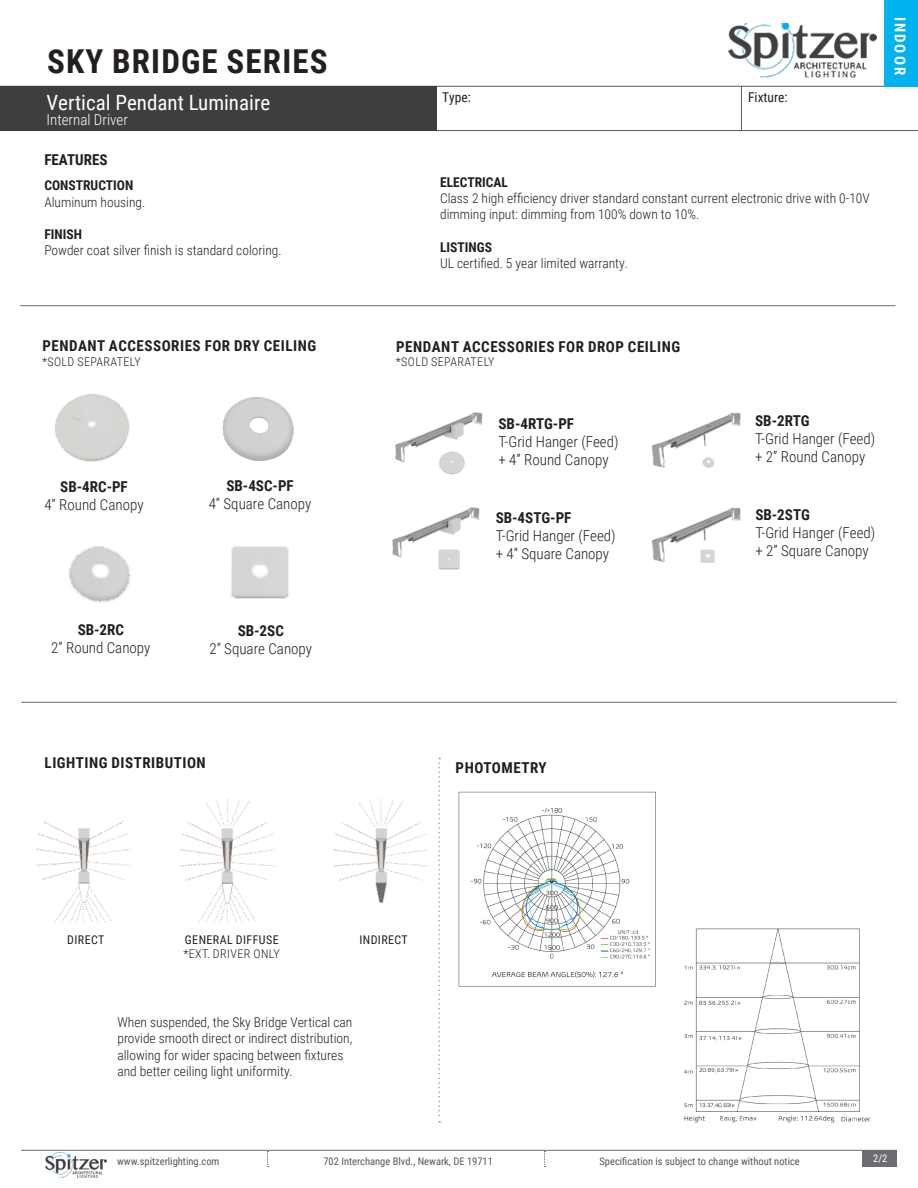
<style>
.page{position:relative;width:918px;height:1188px;background:#fff}
.page>*{position:absolute;margin:0;border:0;box-sizing:border-box;transform-origin:0 0}
.t1{font:700 33px "Roboto Condensed";letter-spacing:.035em;color:#231f20}
.t2{font:21px "Roboto Condensed";color:#fff}
.t3{font:300 15px "Roboto Condensed";color:#231f20}
.t4{font:700 15px "Roboto Condensed";letter-spacing:.035em;color:#231f20}
.t5{font:300 15px "Roboto Condensed";color:#fff}
.t6{font:700 15px "Roboto Condensed";color:#231f20}
.t7{font:700 15px "Roboto Condensed";letter-spacing:.13em;color:#fff}
.t8{font:300 13.5px/16.2px "Roboto Condensed";color:#231f20}
.t9{font:700 13.5px "Roboto Condensed";color:#231f20}
.t10{font:13.5px "Roboto Condensed";color:#231f20}
.t11{font:300 12px "Roboto Condensed";letter-spacing:.035em;color:#231f20}
.t12{font:12px "Roboto Condensed";letter-spacing:.035em;color:#231f20}
.t13{font:10.5px "Roboto Condensed";color:#57585a}
.t14{font:10.5px "Roboto Condensed";color:#fff}
</style>
<div class="page">
<hr style="left:0;top:130px;width:918px;height:1px;background:#57585a">
<hr style="left:0;top:86px;width:918px;height:1px;background:#57585a">
<hr style="left:741px;top:86px;width:1px;height:44px;background:#57585a">
<div style="left:0;top:86px;width:436px;height:45px;background:#3e3e3f"></div>
<hr style="left:21px;top:1150px;width:876px;height:1px;background:#6c6d70">
<div style="left:862px;top:1150px;width:35px;height:17px;background:#6c6d70"></div>
<svg style="left:267px;top:1151px;width:1px;height:16px"></svg>
<svg style="left:544px;top:1151px;width:2px;height:16px"></svg>
<hr style="left:20px;top:305px;width:876px;height:1px;background:#6c6d70">
<div style="left:885px;top:0;width:33px;height:86px;background:#00b3ef"></div>
<hr style="left:21px;top:702px;width:876px;height:1px;background:#6c6d70">
<img style="left:54px;top:394px;width:76px;height:68px">
<img style="left:222px;top:397px;width:72px;height:64px">
<img style="left:69px;top:546px;width:62px;height:57px">
<img style="left:231px;top:546px;width:58px;height:53px">
<img style="left:396px;top:413px;width:86px;height:62px">
<img style="left:393px;top:507px;width:87px;height:63px">
<img style="left:652px;top:413px;width:88px;height:55px">
<img style="left:652px;top:507px;width:88px;height:55px">
<img style="left:458px;top:791px;width:198px;height:196px">
<img style="left:684px;top:928px;width:187px;height:195px">
<img style="left:37px;top:799px;width:390px;height:122px">
<svg style="left:438px;top:758px;width:2px;height:365px"></svg>
<img style="left:728px;top:23px;width:149px;height:55px">
<img style="left:46px;top:1152px;width:60px;height:25px">
<p class="t1" style="left:47px;top:38px;width:282px">SKY BRIDGE SERIES</p>
<p class="t2" style="left:47px;top:87px;width:225px">Vertical Pendant Luminaire</p>
<p class="t5" style="left:47px;top:109px;width:83px">Internal Driver</p>
<p class="t6" style="left:44px;top:149px;width:65px">FEATURES</p>
<p class="t9" style="left:44px;top:176px;width:90px">CONSTRUCTION</p>
<p class="t8" style="left:44px;top:193px;width:102px">Aluminum housing.</p>
<p class="t9" style="left:44px;top:225px;width:39px">FINISH</p>
<p class="t8" style="left:44px;top:242px;width:239px">Powder coat silver finish is standard coloring.</p>
<p class="t4" style="left:42px;top:335px;width:275px">PENDANT ACCESSORIES FOR DRY CEILING</p>
<p class="t11" style="left:42px;top:353px;width:100px">*SOLD SEPARATELY</p>
<p class="t4" style="left:60px;top:476px;width:69px">SB-4RC-PF</p>
<p class="t3" style="left:44px;top:494px;width:101px">4” Round Canopy</p>
<p class="t4" style="left:78px;top:619px;width:48px">SB-2RC</p>
<p class="t3" style="left:51px;top:637px;width:101px">2” Round Canopy</p>
<p class="t4" style="left:226px;top:475px;width:69px">SB-4SC-PF</p>
<p class="t3" style="left:209px;top:493px;width:104px">4” Square Canopy</p>
<p class="t4" style="left:238px;top:620px;width:48px">SB-2SC</p>
<p class="t3" style="left:209px;top:638px;width:104px">2” Square Canopy</p>
<p class="t4" style="left:45px;top:753px;width:163px">LIGHTING DISTRIBUTION</p>
<p class="t10" style="left:442px;top:88px;width:30px">Type:</p>
<p class="t10" style="left:748px;top:88px;width:41px">Fixture:</p>
<p class="t7" style="left:911px;top:17px;width:60px;rotate:90deg">INDOOR</p>
<p class="t9" style="left:440px;top:173px;width:69px">ELECTRICAL</p>
<p class="t8" style="left:440px;top:190px;width:431px">Class 2 high efficiency driver standard constant current electronic drive with 0-10V dimming input: dimming from 100% down to 10%.</p>
<p class="t9" style="left:440px;top:237px;width:53px">LISTINGS</p>
<p class="t8" style="left:440px;top:255px;width:189px">UL certified. 5 year limited warranty.</p>
<p class="t4" style="left:396px;top:336px;width:286px">PENDANT ACCESSORIES FOR DROP CEILING</p>
<p class="t11" style="left:396px;top:353px;width:100px">*SOLD SEPARATELY</p>
<p class="t4" style="left:499px;top:414px;width:77px">SB-4RTG-PF</p>
<p class="t3" style="left:499px;top:432px;width:122px">T-Grid Hanger (Feed)</p>
<p class="t3" style="left:499px;top:450px;width:112px">+ 4” Round Canopy</p>
<p class="t4" style="left:496px;top:507px;width:77px">SB-4STG-PF</p>
<p class="t3" style="left:496px;top:525px;width:122px">T-Grid Hanger (Feed)</p>
<p class="t3" style="left:496px;top:543px;width:115px">+ 4” Square Canopy</p>
<p class="t4" style="left:755px;top:411px;width:56px">SB-2RTG</p>
<p class="t3" style="left:755px;top:429px;width:122px">T-Grid Hanger (Feed)</p>
<p class="t3" style="left:755px;top:447px;width:112px">+ 2” Round Canopy</p>
<p class="t4" style="left:755px;top:504px;width:56px">SB-2STG</p>
<p class="t3" style="left:755px;top:522px;width:122px">T-Grid Hanger (Feed)</p>
<p class="t3" style="left:755px;top:540px;width:115px">+ 2” Square Canopy</p>
<p class="t4" style="left:456px;top:757px;width:93px">PHOTOMETRY</p>
<p class="t12" style="left:67px;top:931px;width:39px">DIRECT</p>
<p class="t12" style="left:185px;top:931px;width:95px">GENERAL DIFFUSE</p>
<p class="t11" style="left:183px;top:946px;width:98px">*EXT. DRIVER ONLY</p>
<p class="t12" style="left:359px;top:931px;width:50px">INDIRECT</p>
<p class="t8" style="left:117px;top:1014px;width:236px">When suspended, the Sky Bridge Vertical can provide smooth direct or indirect distribution, allowing for wider spacing between fixtures and better ceiling light uniformity.</p>
<p class="t13" style="left:117px;top:1154px;width:104px">www.spitzerlighting.com</p>
<p class="t13" style="left:323px;top:1154px;width:171px">702 Interchange Blvd., Newark, DE 19711</p>
<p class="t13" style="left:599px;top:1154px;width:202px">Specification is subject to change without notice</p>
<p class="t14" style="left:873px;top:1151px;width:16px">2/2</p>
</div>
